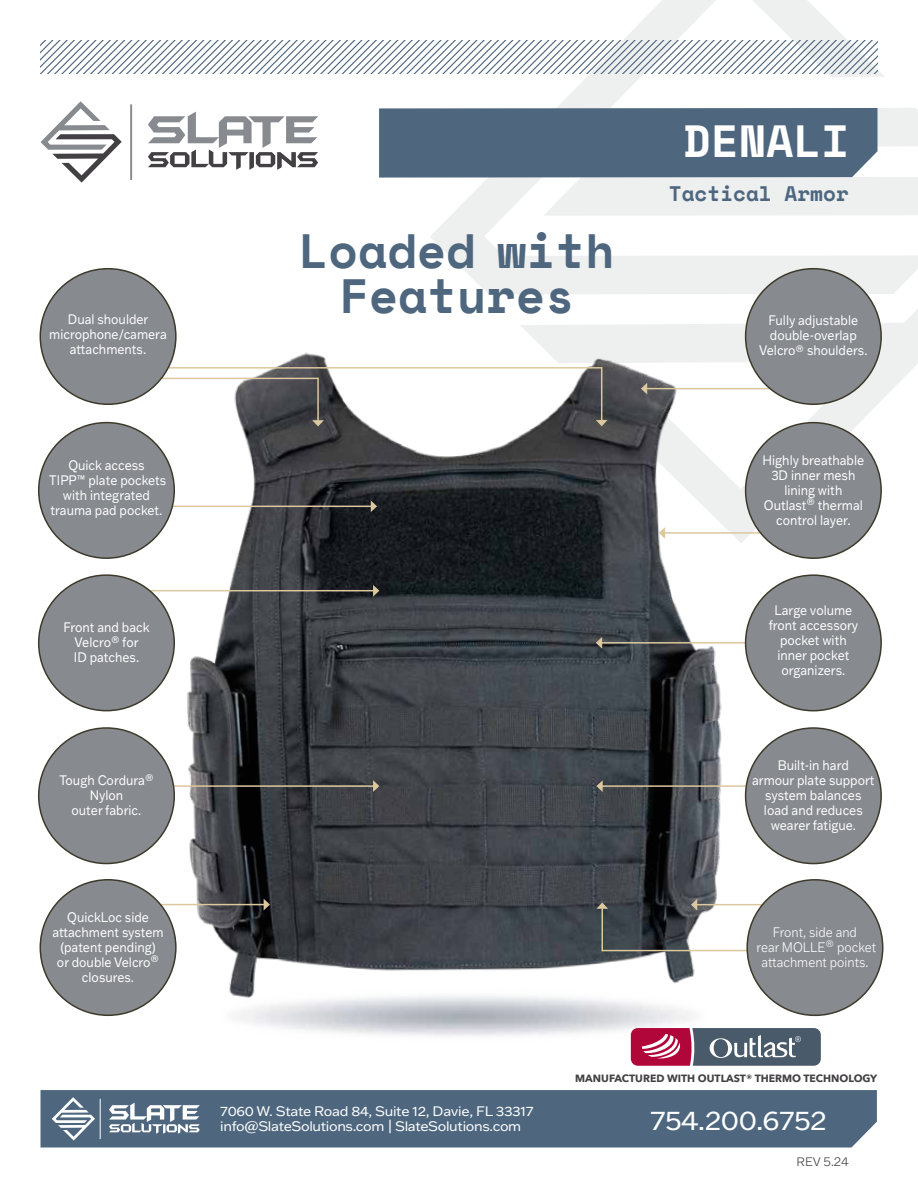
<style>
.page{position:relative;width:918px;height:1188px;background:#fff}
.page>*{position:absolute;margin:0;border:0;box-sizing:border-box;transform-origin:0 0}
.t1{font:700 48px "Space Mono";color:#4e677f}
.t2{font:700 45px "Space Mono";color:#fff}
.t3{font:27px "Franklin Gothic ATF";letter-spacing:-.015em;color:#fff;scale:1.05 1}
.t4{font:700 21px "Space Mono";color:#4e677f}
.t5{font:13.5px/15px "Franklin Gothic ATF";color:#fff;text-align:center;scale:.9 1}
.t6{font:13.5px/15px "Franklin Gothic ATF";letter-spacing:-.025em;color:#fff;scale:1.05 1}
.t7{font:300 13.5px/15px "Franklin Gothic ATF";color:#fff;text-align:center;scale:.9 1}
.t8{font:300 12px "Franklin Gothic ATF";color:#434043}
.t9{font:700 10.5px "Avenir Next";color:#434043}
</style>
<div class="page">
<svg style="left:520px;top:294px;width:398px;height:249px"></svg>
<svg style="left:430px;top:0;width:488px;height:294px"></svg>
<div style="left:379px;top:108px;width:499px;height:70px;background:#4e677f"></div>
<svg style="left:41px;top:101px;width:81px;height:82px"></svg>
<hr style="left:130px;top:104px;width:2px;height:76px;background:#878a8f">
<svg style="left:148px;top:112px;width:170px;height:58px"></svg>
<svg style="left:40px;top:40px;width:838px;height:33px"></svg>
<div style="left:40px;top:1090px;width:837px;height:58px;background:#4e677f"></div>
<svg style="left:52px;top:1097px;width:43px;height:44px"></svg>
<hr style="left:100px;top:1099px;width:1px;height:40px;background:#fff">
<svg style="left:109px;top:1103px;width:91px;height:31px"></svg>
<img style="left:157px;top:328px;width:616px;height:674px">
<img style="left:187px;top:972px;width:546px;height:87px">
<hr style="left:169px;top:367px;width:433px;height:2px;background:#dcc89e">
<hr style="left:601px;top:367px;width:1px;height:54px;background:#dcc89e">
<svg style="left:596px;top:420px;width:12px;height:6px"></svg>
<hr style="left:148px;top:378px;width:170px;height:1px;background:#dcc89e">
<hr style="left:317px;top:378px;width:2px;height:43px;background:#dcc89e">
<svg style="left:312px;top:420px;width:12px;height:6px"></svg>
<div style="left:40px;top:269px;width:136px;height:135px;background:#878a8f;border-radius:50%"></div>
<hr style="left:170px;top:506px;width:201px;height:1px;background:#dcc89e">
<svg style="left:371px;top:500px;width:6px;height:12px"></svg>
<div style="left:39px;top:423px;width:135px;height:135px;background:#878a8f;border-radius:50%"></div>
<hr style="left:114px;top:590px;width:260px;height:1px;background:#dcc89e">
<svg style="left:373px;top:585px;width:6px;height:12px"></svg>
<div style="left:39px;top:575px;width:135px;height:136px;background:#878a8f;border-radius:50%"></div>
<hr style="left:114px;top:785px;width:260px;height:2px;background:#dcc89e">
<svg style="left:373px;top:780px;width:6px;height:12px"></svg>
<div style="left:39px;top:728px;width:135px;height:136px;background:#878a8f;border-radius:50%"></div>
<hr style="left:61px;top:904px;width:203px;height:1px;background:#dcc89e">
<svg style="left:264px;top:899px;width:6px;height:11px"></svg>
<div style="left:40px;top:880px;width:136px;height:135px;background:#878a8f;border-radius:50%"></div>
<hr style="left:602px;top:950px;width:170px;height:1px;background:#dcc89e">
<hr style="left:601px;top:908px;width:2px;height:43px;background:#dcc89e">
<svg style="left:596px;top:902px;width:12px;height:7px"></svg>
<hr style="left:697px;top:904px;width:155px;height:1px;background:#dcc89e">
<svg style="left:691px;top:899px;width:6px;height:12px"></svg>
<div style="left:747px;top:880px;width:136px;height:135px;background:#878a8f;border-radius:50%"></div>
<hr style="left:602px;top:785px;width:155px;height:2px;background:#dcc89e">
<svg style="left:596px;top:780px;width:7px;height:12px"></svg>
<div style="left:746px;top:728px;width:135px;height:136px;background:#878a8f;border-radius:50%"></div>
<hr style="left:601px;top:642px;width:170px;height:2px;background:#dcc89e">
<svg style="left:596px;top:637px;width:6px;height:12px"></svg>
<div style="left:746px;top:575px;width:135px;height:136px;background:#878a8f;border-radius:50%"></div>
<hr style="left:664px;top:532px;width:178px;height:2px;background:#dcc89e">
<svg style="left:659px;top:527px;width:6px;height:12px"></svg>
<div style="left:746px;top:423px;width:135px;height:135px;background:#878a8f;border-radius:50%"></div>
<hr style="left:647px;top:388px;width:177px;height:1px;background:#dcc89e">
<svg style="left:641px;top:383px;width:6px;height:11px"></svg>
<div style="left:746px;top:269px;width:135px;height:135px;background:#878a8f;border-radius:50%"></div>
<svg style="left:631px;top:1028px;width:190px;height:38px;background:#815e75"></svg>
<p class="t5" style="left:68px;top:311px;width:91px">Dual shoulder</p>
<p class="t5" style="left:49px;top:326px;width:132px">microphone/camera attachments.</p>
<p class="t5" style="left:49px;top:457px;width:132px">Quick access<br>TIPP™ plate pockets with integrated trauma pad pocket.</p>
<p class="t5" style="left:63px;top:620px;width:97px">Front and back<br>Velcro® for<br>ID patches.</p>
<p class="t5" style="left:59px;top:772px;width:106px">Tough Cordura®<br>Nylon<br>outer fabric.</p>
<p class="t5" style="left:52px;top:909px;width:125px">QuickLoc side attachment system (patent pending)<br>or double Velcro® closures.</p>
<h2 class="t2" style="left:684px;top:107px;width:167px">DENALI</h2>
<h1 class="t1" style="left:299px;top:215px;width:317px">Loaded with</h1>
<h1 class="t1" style="left:339px;top:260px;width:237px">Features</h1>
<h3 class="t4" style="left:669px;top:177px;width:181px">Tactical Armor</h3>
<p class="t5" style="left:759px;top:312px;width:122px">Fully adjustable double-overlap<br>Velcro® shoulders.</p>
<p class="t5" style="left:763px;top:452px;width:114px">Highly breathable<br>3D inner mesh lining with<br>Outlast® thermal control layer.</p>
<p class="t5" style="left:769px;top:603px;width:101px">Large volume front accessory pocket with inner pocket organizers.</p>
<p class="t5" style="left:752px;top:758px;width:138px">Built-in hard<br>armour plate support system balances load and reduces wearer fatigue.</p>
<p class="t7" style="left:757px;top:924px;width:134px">Front, side and<br>rear MOLLE® pocket attachment points.</p>
<p class="t9" style="left:575px;top:1069px;width:303px">MANUFACTURED WITH OUTLAST® THERMO TECHNOLOGY</p>
<p class="t6" style="left:220px;top:1103px;width:300px">7060 W. State Road 84, Suite 12, Davie, FL 33317 info@SlateSolutions.com | SlateSolutions.com</p>
<h3 class="t3" style="left:650px;top:1103px;width:170px">754.200.6752</h3>
<p class="t8" style="left:797px;top:1154px;width:54px">REV 5.24</p>
</div>
